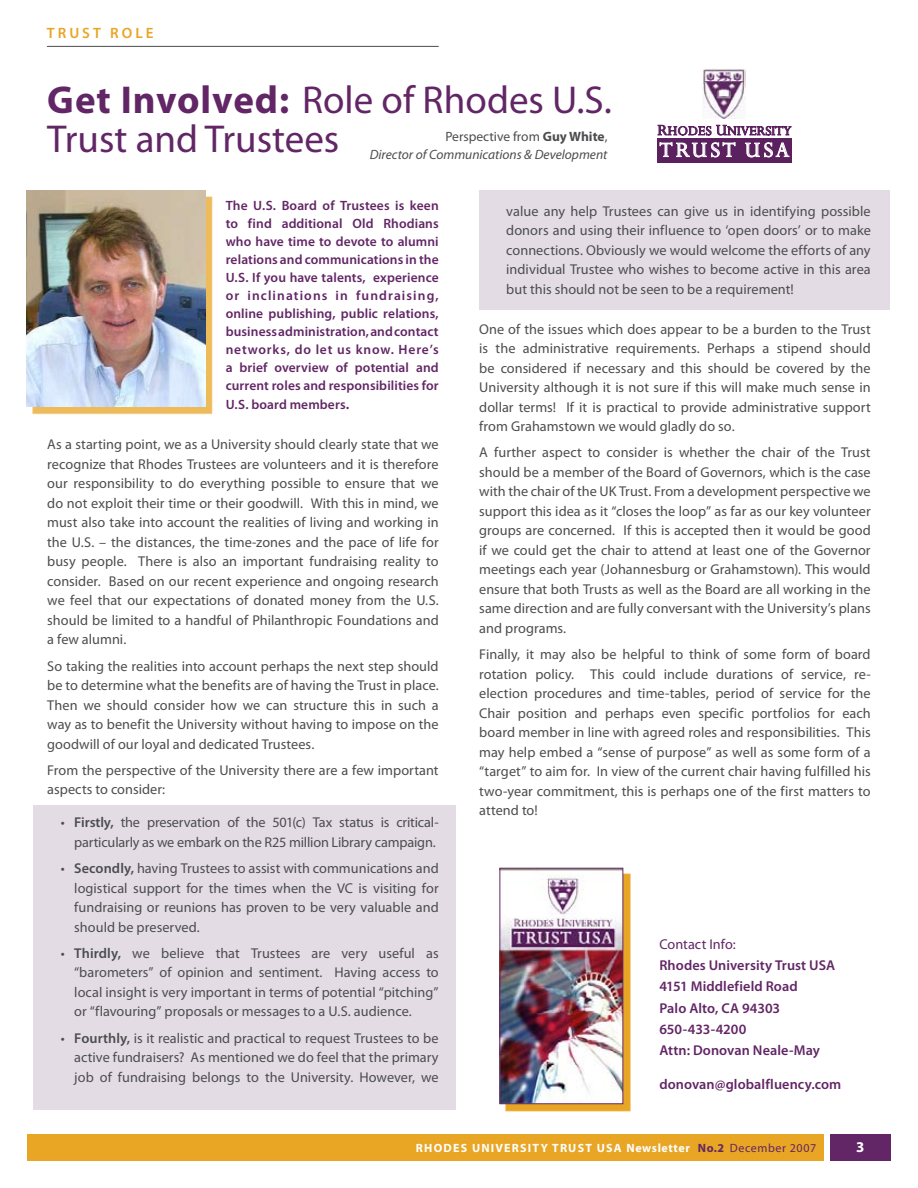
<style>
.page{position:relative;width:918px;height:1188px;background:#fff}
.page>*{position:absolute;margin:0;border:0;box-sizing:border-box;transform-origin:0 0}
.t1{font:39px/39px "Myriad Pro";color:#622666}
.t2{font:23.55px "Perpetua";letter-spacing:.115em;color:#fff}
.t3{font:600 15px "Myriad Pro";letter-spacing:.205em;color:#e9a524}
.t4{font:14.55px "Perpetua";color:#5a215e}
.t5{font:14.25px/19.5px "Myriad Pro";color:#4c4d4f;text-align:justify}
.t6{font:600 14.25px/21.3px "Myriad Pro";letter-spacing:.005em;color:#622666}
.t7{font:14.25px "Myriad Pro";letter-spacing:.005em;color:#622666}
.t8{font:600 13.5px/18px "Myriad Pro";letter-spacing:.01em;color:#622666;text-align:justify}
.t9{font:italic 13.5px/18px "Myriad Pro";color:#4c4d4f;text-align:right}
.t10{font:700 12px "Myriad";letter-spacing:.1em;color:#fff}
.s1{font-weight:700}
.s2{font-style:normal}
.s3{font-weight:700;font-style:normal}
.s4{font-size:16.95px}
.s5{font-size:15px}
.s6{font-weight:600}
.s7{color:#622666}
.s8{font-weight:400;color:#622666}
</style>
<div class="page">
<div style="left:830px;top:1134px;width:61px;height:27px;background:#622666"></div>
<div style="left:27px;top:1134px;width:797px;height:27px;background:#e9a524"></div>
<div style="left:479px;top:190px;width:411px;height:120px;background:#e3dce4"></div>
<div style="left:34px;top:805px;width:422px;height:304px;background:#e3dce4"></div>
<div style="left:657px;top:139px;width:134px;height:24px;background:#5a215e"></div>
<svg style="left:658px;top:125px;width:133px;height:10px"></svg>
<svg style="left:660px;top:142px;width:75px;height:15px"></svg>
<svg style="left:745px;top:142px;width:44px;height:16px"></svg>
<img style="left:702px;top:68px;width:43px;height:51px">
<hr style="left:47px;top:46px;width:391px;height:1px;background:#4c4d4f">
<div style="left:32px;top:196px;width:182px;height:219px;background:#e9a524;opacity:.75"></div>
<img style="left:27px;top:191px;width:179px;height:216px">
<svg style="left:504px;top:873px;width:127px;height:239px;background:#e5a738"></svg>
<img style="left:502px;top:870px;width:119px;height:232px">
<div style="left:500px;top:868px;width:123px;height:236px;border:1px solid #622666"></div>
<p class="t3" style="left:47px;top:24px;width:108px">Trust role</p>
<h1 class="t1" style="left:47px;top:80px;width:566px"><span class="s1">Get Involved:</span> Role of Rhodes U.S.<br>Trust and Trustees</h1>
<p class="t9" style="left:370px;top:127px;width:239px"><span class="s2">Perspective from</span> <span class="s3">Guy White</span><span class="s2">,<br></span>Director of Communications &amp; Development</p>
<p class="t4" style="left:657px;top:122px;width:136px"><span class="s4">R</span>HODES <span class="s4">U</span>NIVERSITY</p>
<h2 class="t2" style="left:659px;top:135px;width:132px">TRUST USA</h2>
<p class="t8" style="left:226px;top:196px;width:215px">The U.S. Board of Trustees is keen to find additional Old Rhodians who have time to devote to alumni relations and communications in the U.S. If you have talents, experience or inclinations in fundraising, online publishing, public relations, business administration, and contact networks, do let us know. Here’s a brief overview of potential and current roles and responsibilities for</p>
<p class="t8" style="left:226px;top:395px;width:125px">U.S. board members<span class="s5">.</span></p>
<p class="t5" style="left:47px;top:435px;width:393px">As a starting point, we as a University should clearly state that we recognize that Rhodes Trustees are volunteers and it is therefore our responsibility to do everything possible to ensure that we do not exploit their time or their goodwill. With this in mind, we must also take into account the realities of living and working in the U.S. – the distances, the time-zones and the pace of life for busy people. There is also an important fundraising reality to consider. Based on our recent experience and ongoing research we feel that our expectations of donated money from the U.S. should be limited to a handful of Philanthropic Foundations and a few alumni.</p>
<p class="t5" style="left:47px;top:656px;width:393px">So taking the realities into account perhaps the next step should be to determine what the benefits are of having the Trust in place.<br>Then we should consider how we can structure this in such a way as to benefit the University without having to impose on the goodwill of our loyal and dedicated Trustees.</p>
<p class="t5" style="left:47px;top:760px;width:393px">From the perspective of the University there are a few important aspects to consider:</p>
<p class="t5" style="left:61px;top:813px;width:379px;text-align:right">• <span class="s6">Firstly,</span> the preservation of the 501(c) Tax status is critical&shy;particularly as we embark on the R25 million Library campaign.</p>
<p class="t5" style="left:74px;top:858px;width:366px;text-indent:-13px">• <span class="s6">Secondly,</span> having Trustees to assist with communications and logistical support for the times when the VC is visiting for fundraising or reunions has proven to be very valuable and should be preserved.</p>
<p class="t5" style="left:74px;top:943px;width:366px;text-indent:-13px">• <span class="s6">Thirdly,</span> we believe that Trustees are very useful as “barometers” of opinion and sentiment. Having access to local insight is very important in terms of potential “pitching” or “flavouring” proposals or messages to a U.S. audience.</p>
<p class="t5" style="left:74px;top:1028px;width:366px;text-indent:-13px">• <span class="s6">Fourthly,</span> is it realistic and practical to request Trustees to be active fundraisers? As mentioned we do feel that the primary job of fundraising belongs to the University. However, we</p>
<p class="t5" style="left:506px;top:201px;width:366px">value any help Trustees can give us in identifying possible donors and using their influence to ‘open doors’ or to make connections. Obviously we would welcome the efforts of any individual Trustee who wishes to become active in this area but this should not be seen to be a requirement!</p>
<p class="t5" style="left:479px;top:319px;width:393px">One of the issues which does appear to be a burden to the Trust is the administrative requirements. Perhaps a stipend should be considered if necessary and this should be covered by the University although it is not sure if this will make much sense in dollar terms! If it is practical to provide administrative support from Grahamstown we would gladly do so.</p>
<p class="t5" style="left:479px;top:443px;width:393px">A further aspect to consider is whether the chair of the Trust should be a member of the Board of Governors, which is the case with the chair of the UK Trust. From a development perspective we support this idea as it “closes the loop” as far as our key volunteer groups are concerned. If this is accepted then it would be good if we could get the chair to attend at least one of the Governor meetings each year (Johannesburg or Grahamstown). This would ensure that both Trusts as well as the Board are all working in the same direction and are fully conversant with the University’s plans and programs.</p>
<p class="t5" style="left:479px;top:644px;width:393px">Finally, it may also be helpful to think of some form of board rotation policy. This could include durations of service, re&shy;election procedures and time-tables, period of service for the Chair position and perhaps even specific portfolios for each board member in line with agreed roles and responsibilities. This may help embed a “sense of purpose” as well as some form of a “target” to aim for. In view of the current chair having fulfilled his two-year commitment, this is perhaps one of the first matters to attend to!</p>
<p class="t7" style="left:659px;top:935px;width:78px">Contact Info:</p>
<p class="t6" style="left:659px;top:954px;width:162px">Rhodes University Trust USA<br>4151 Middlefield Road<br>Palo Alto, CA 94303<br>650-433-4200<br>Attn: Donovan Neale-May</p>
<p class="t6" style="left:659px;top:1073px;width:184px">donovan@globalfluency.com</p>
<p class="t10" style="left:416px;top:1142px;width:402px">RHODES UNIVERSITY TRU ST USA NEWSLETTER <span class="s7">NO.2</span> <span class="s8">December 2007</span></p>
</div>
